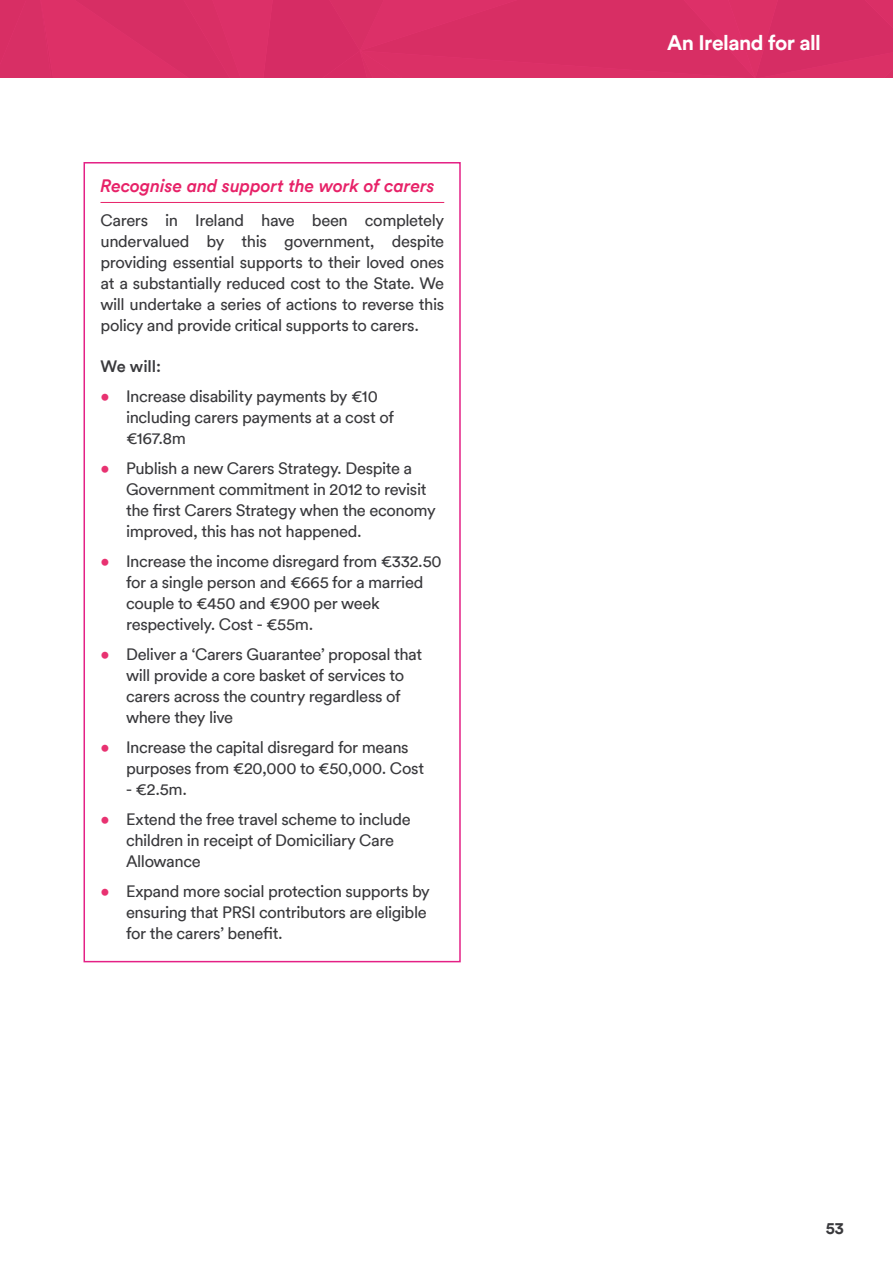
<style>
.page{position:relative;width:893px;height:1263px;background:#fff}
.page>*{position:absolute;margin:0;border:0;box-sizing:border-box;transform-origin:0 0}
.t1{font:700 21px "Circular Pro TT";letter-spacing:-.025em;color:#fff}
.Pink_-_Inline_Subtit{font:italic 500 18px "Circular Pro TT";letter-spacing:-.01em;color:#e72268}
.t2{font:16.5px/21px "Circular Pro TT";letter-spacing:-.02em;color:#39393c}
.Inline_Subtitle_-_H4{font:500 16.5px "Circular Pro TT";letter-spacing:-.005em;color:#39393c}
.t3{font:700 16.5px "Circular Pro TT";color:#39393c}
.s1{color:#e83271}
</style>
<div class="page">
<div style="left:0;top:0;width:893px;height:77px;background:#d82e64"></div>
<hr style="left:100px;top:202px;width:344px;height:1px;background:#e72268">
<div style="left:84px;top:162px;width:377px;height:800px;border:2px solid #e42085"></div>
<p class="Pink_-_Inline_Subtit" style="left:100px;top:173px;width:336px">Recognise and support the work of carers</p>
<p class="t2" style="left:100px;top:209px;width:345px;text-align:justify">Carers in Ireland have been completely undervalued by this government, despite providing essential supports to their loved ones at a substantially reduced cost to the State. We will undertake a series of actions to reverse this policy and provide critical supports to carers.</p>
<p class="Inline_Subtitle_-_H4" style="left:100px;top:355px;width:62px">We will:</p>
<p class="t2" style="left:126px;top:385px;width:270px;text-indent:-26px"><span class="s1">•</span> Increase disability payments by €10 including carers payments at a cost of €167.8m</p>
<p class="t2" style="left:126px;top:457px;width:311px;text-indent:-26px"><span class="s1">•</span> Publish a new Carers Strategy. Despite a Government commitment in 2012 to revisit the first Carers Strategy when the economy improved, this has not happened.</p>
<p class="t2" style="left:126px;top:550px;width:317px;text-indent:-26px"><span class="s1">•</span> Increase the income disregard from €332.50 for a single person and €665 for a married couple to €450 and €900 per week respectively. Cost - €55m.</p>
<p class="t2" style="left:126px;top:643px;width:298px;text-indent:-26px"><span class="s1">•</span> Deliver a ‘Carers Guarantee’ proposal that will provide a core basket of services to carers across the country regardless of where they live</p>
<p class="t2" style="left:126px;top:736px;width:300px;text-indent:-26px"><span class="s1">•</span> Increase the capital disregard for means purposes from €20,000 to €50,000. Cost</p>
<p class="t2" style="left:126px;top:778px;width:62px">- €2.5m.</p>
<p class="t2" style="left:126px;top:808px;width:286px;text-indent:-26px"><span class="s1">•</span> Extend the free travel scheme to include children in receipt of Domiciliary Care<br>Allowance</p>
<p class="t2" style="left:126px;top:880px;width:305px;text-indent:-26px"><span class="s1">•</span> Expand more social protection supports by ensuring that PRSI contributors are eligible for the carers’ benefit.</p>
<p class="t1" style="left:667px;top:28px;width:155px">An Ireland for all</p>
<p class="t3" style="left:826px;top:1216px;width:20px">53</p>
</div>
